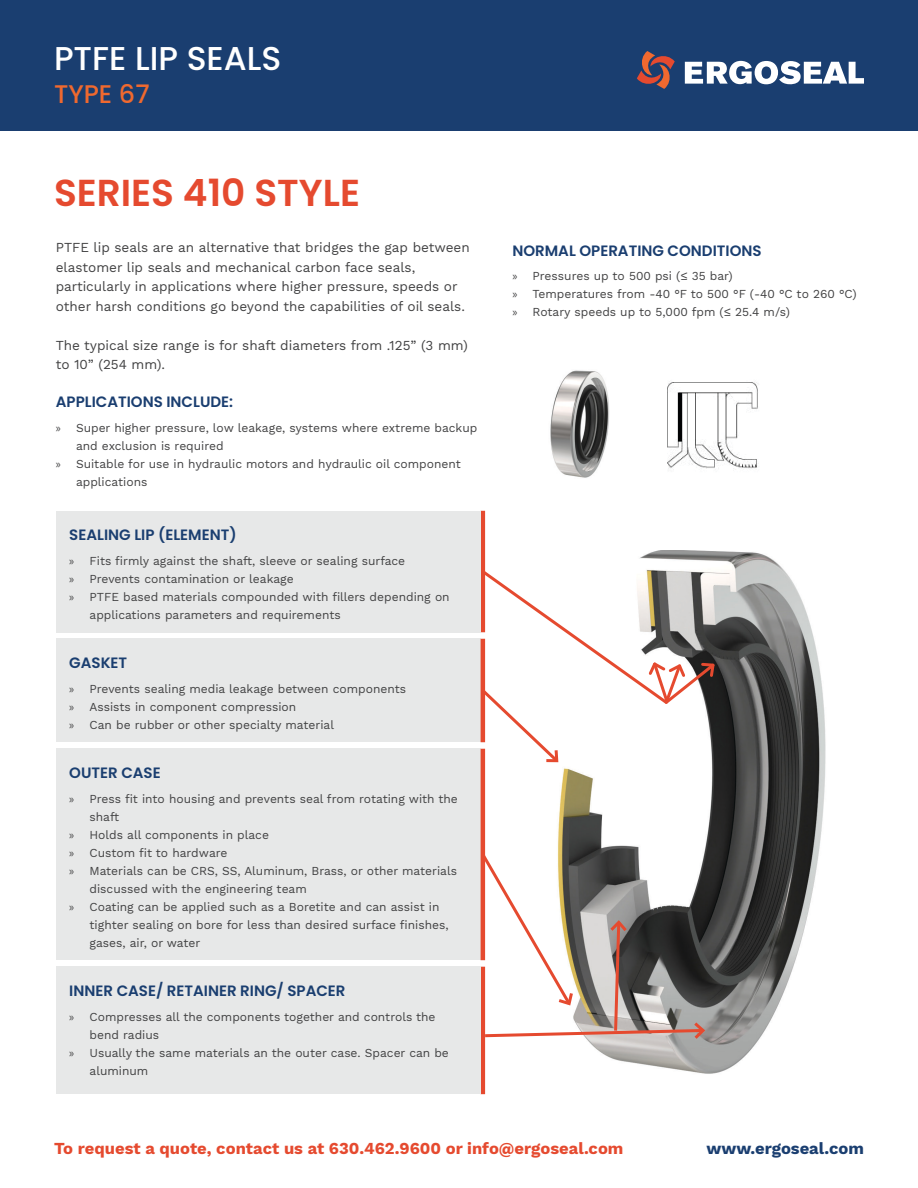
<style>
.page{position:relative;width:918px;height:1188px;background:#fff}
.page>*{position:absolute;margin:0;border:0;box-sizing:border-box;transform-origin:0 0}
.t1{font:600 37.5px "Poppins";color:#e54a2f}
.t2{font:500 33px "Poppins";color:#fff}
.t3{font:500 25.5px "Poppins";color:#f0692f}
.t4{font:700 16.5px "Work Sans";color:#e54a2f}
.t5{font:700 16.5px "Work Sans";color:#1a3e70}
.Paragraph_Title{font:600 15px "Poppins";color:#1a3e70}
.t6{font:13.5px/19.5px "Work Sans";color:#414142}
.t7{font:12px/18px "Work Sans";color:#414142}
.s1{font-family:"Myriad Pro"}
</style>
<div class="page">
<img style="left:558px;top:550px;width:268px;height:524px">
<div style="left:0;top:0;width:918px;height:131px;background:#1a3e70"></div>
<svg style="left:637px;top:51px;width:38px;height:38px"></svg>
<svg style="left:685px;top:61px;width:179px;height:23px"></svg>
<div style="left:56px;top:639px;width:425px;height:103px;background:#e7e8e8"></div>
<div style="left:56px;top:749px;width:425px;height:211px;background:#e7e8e8"></div>
<hr style="left:481px;top:511px;width:4px;height:121px;background:#e54a2f">
<hr style="left:481px;top:749px;width:4px;height:211px;background:#e54a2f">
<div style="left:56px;top:511px;width:425px;height:121px;background:#e7e8e8"></div>
<hr style="left:481px;top:967px;width:4px;height:127px;background:#e54a2f">
<div style="left:56px;top:967px;width:425px;height:127px;background:#e7e8e8"></div>
<img style="left:550px;top:370px;width:60px;height:108px">
<img style="left:667px;top:382px;width:92px;height:88px">
<svg style="left:479px;top:567px;width:238px;height:198px"></svg>
<svg style="left:479px;top:850px;width:228px;height:192px"></svg>
<h2 class="t2" style="left:54px;top:40px;width:229px">PTFE LIP SEALS</h2>
<h3 class="t3" style="left:54px;top:80px;width:97px">TYPE 67</h3>
<p class="t1" style="left:54px;top:171px;width:307px">SERIES 410 STYLE</p>
<p class="t6" style="left:56px;top:239px;width:416px">PTFE lip seals are an alternative that bridges the gap between elastomer lip seals and mechanical carbon face seals, particularly in applications where higher pressure, speeds or other harsh conditions go beyond the capabilities of oil seals.</p>
<p class="t6" style="left:56px;top:336px;width:414px">The typical size range is for shaft diameters from .125” (3 mm) to 10” (254 mm).</p>
<p class="Paragraph_Title" style="left:56px;top:393px;width:179px">APPLICATIONS INCLUDE:</p>
<p class="t7" style="left:76px;top:420px;width:403px;text-indent:-20px"><span class="s1">»</span> Super higher pressure, low leakage, systems where extreme backup and exclusion is required</p>
<p class="t7" style="left:76px;top:456px;width:386px;text-indent:-20px"><span class="s1">»</span> Suitable for use in hydraulic motors and hydraulic oil component applications</p>
<p class="Paragraph_Title" style="left:69px;top:526px;width:169px">SEALING LIP (ELEMENT)</p>
<p class="t7" style="left:69px;top:552px;width:337px"><span class="s1">»</span> Fits firmly against the shaft, sleeve or sealing surface</p>
<p class="t7" style="left:69px;top:570px;width:226px"><span class="s1">»</span> Prevents contamination or leakage</p>
<p class="t7" style="left:90px;top:588px;width:362px;text-indent:-20px"><span class="s1">»</span> PTFE based materials compounded with fillers depending on applications parameters and requirements</p>
<p class="Paragraph_Title" style="left:69px;top:654px;width:59px">GASKET</p>
<p class="t7" style="left:69px;top:680px;width:338px"><span class="s1">»</span> Prevents sealing media leakage between components <span class="s1">»</span> Assists in component compression<br><span class="s1">»</span> Can be rubber or other specialty material</p>
<p class="Paragraph_Title" style="left:69px;top:764px;width:93px">OUTER CASE</p>
<p class="t7" style="left:69px;top:790px;width:390px"><span class="s1">»</span> Press fit into housing and prevents seal from rotating with the</p>
<p class="t7" style="left:90px;top:808px;width:31px">shaft</p>
<p class="t7" style="left:69px;top:826px;width:201px"><span class="s1">»</span> Holds all components in place</p>
<p class="t7" style="left:69px;top:844px;width:160px"><span class="s1">»</span> Custom fit to hardware</p>
<p class="t7" style="left:69px;top:862px;width:389px"><span class="s1">»</span> Materials can be CRS, SS, Aluminum, Brass, or other materials</p>
<p class="t7" style="left:90px;top:880px;width:219px">discussed with the engineering team</p>
<p class="t7" style="left:69px;top:898px;width:372px"><span class="s1">»</span> Coating can be applied such as a Boretite and can assist in</p>
<p class="t7" style="left:90px;top:916px;width:361px">tighter sealing on bore for less than desired surface finishes,</p>
<p class="t7" style="left:90px;top:934px;width:112px">gases, air, or water</p>
<p class="Paragraph_Title" style="left:69px;top:982px;width:278px">INNER CASE/ RETAINER RING/ SPACER</p>
<p class="t7" style="left:90px;top:1008px;width:348px;text-indent:-20px"><span class="s1">»</span> Compresses all the components together and controls the bend radius</p>
<p class="t7" style="left:90px;top:1044px;width:361px;text-indent:-20px"><span class="s1">»</span> Usually the same materials an the outer case. Spacer can be aluminum</p>
<p class="Paragraph_Title" style="left:512px;top:242px;width:251px">NORMAL OPERATING CONDITIONS</p>
<p class="t7" style="left:512px;top:268px;width:222px"><span class="s1">»</span> Pressures up to 500 psi (≤ 35 bar)</p>
<p class="t7" style="left:512px;top:286px;width:346px"><span class="s1">»</span> Temperatures from -40 °F to 500 °F (-40 °C to 260 °C)</p>
<p class="t7" style="left:512px;top:304px;width:279px"><span class="s1">»</span> Rotary speeds up to 5,000 fpm (≤ 25.4 m/s)</p>
<h3 class="t4" style="left:54px;top:1139px;width:571px">To request a quote, contact us at 630.462.9600 or info@ergoseal.com</h3>
<h3 class="t5" style="left:707px;top:1139px;width:159px">www.ergoseal.com</h3>
</div>
